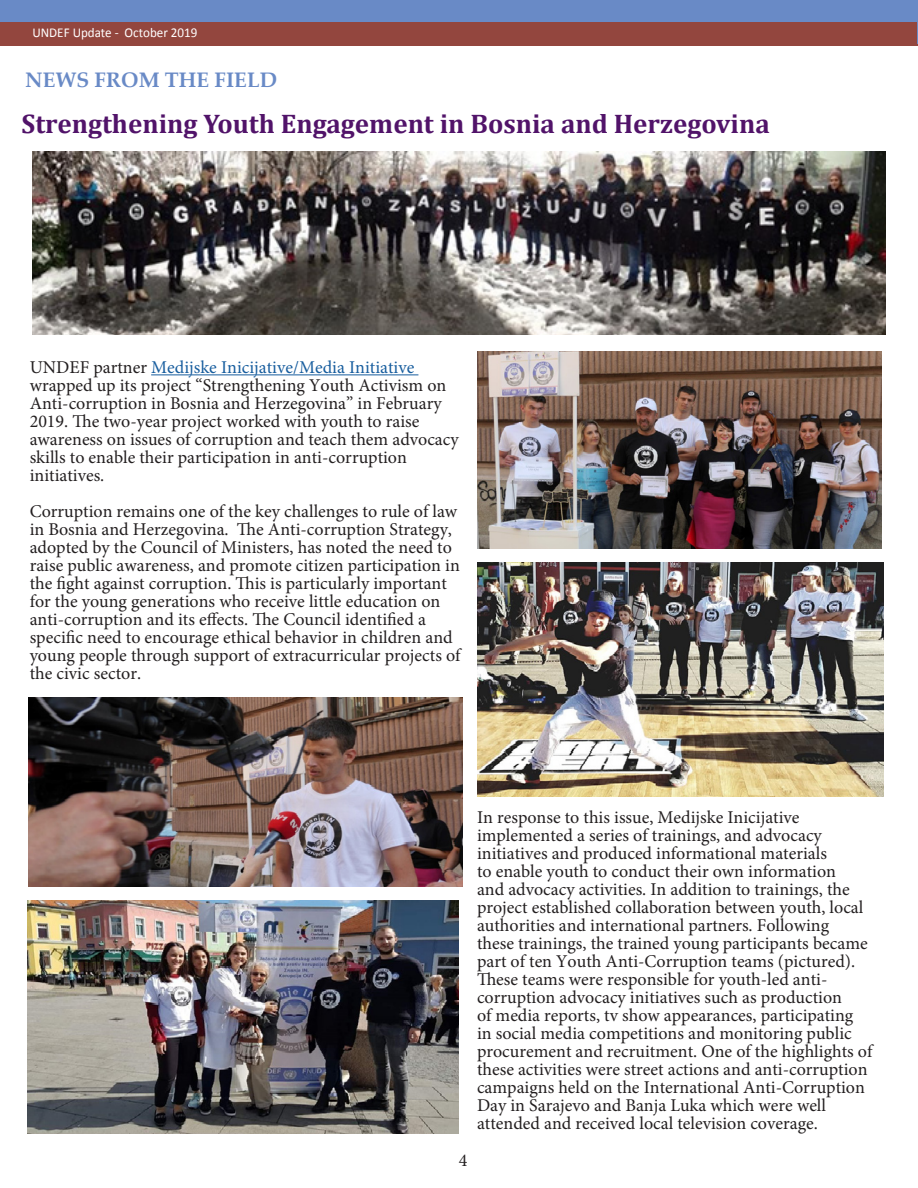
<style>
.page{position:relative;width:918px;height:1188px;background:#fff}
.page>*{position:absolute;margin:0;border:0;box-sizing:border-box;transform-origin:0 0}
.for_chart{font:700 27px "Cambria";color:#511369}
.headline{font:700 21px "Palatino Linotype";color:#698ac6}
.t1{font:18px/18px "Minion Pro";color:#231f20}
.t2{font:13.5px "Calibri";color:#fff}
.s1{color:#175d9e}
</style>
<div class="page">
<div style="left:0;top:0;width:918px;height:44px;background:#698ac6"></div>
<div style="left:0;top:22px;width:917px;height:24px;background:#93463e"></div>
<hr style="left:151px;top:374px;width:267px;height:1px;background:#175d9e">
<img style="left:32px;top:151px;width:854px;height:184px">
<img style="left:477px;top:351px;width:405px;height:198px">
<img style="left:29px;top:698px;width:434px;height:188px">
<img style="left:477px;top:562px;width:407px;height:234px">
<img style="left:27px;top:900px;width:432px;height:234px">
<p class="t2" style="left:32px;top:24px;width:167px">UNDEF Update - October 2019</p>
<p class="headline" style="left:25px;top:65px;width:254px">NEWS FROM THE FIELD</p>
<p class="for_chart" style="left:22px;top:104px;width:750px">Strengthening Youth Engagement in Bosnia and Herzegovina</p>
<p class="t1" style="left:30px;top:358px;width:431px">UNDEF partner <span class="s1">Medijske Inicijative/Media Initiative </span>wrapped up its project “Strengthening Youth Activism on Anti-corruption in Bosnia and Herzegovina” in February 2019. The two-year project worked with youth to raise awareness on issues of corruption and teach them advocacy skills to enable their participation in anti-corruption initiatives.</p>
<p class="t1" style="left:30px;top:502px;width:432px">Corruption remains one of the key challenges to rule of law in Bosnia and Herzegovina. The Anti-corruption Strategy, adopted by the Council of Ministers, has noted the need to raise public awareness, and promote citizen participation in the fight against corruption. This is particularly important for the young generations who receive little education on anti-corruption and its effects. The Council identified a</p>
<p class="t1" style="left:30px;top:628px;width:432px">specific need to encourage ethical behavior in children and young people through support of extracurricular projects of the civic sector.</p>
<p class="t1" style="left:459px;top:1151px;width:10px">4</p>
<p class="t1" style="left:477px;top:808px;width:397px">In response to this issue, Medijske Inicijative implemented a series of trainings, and advocacy initiatives and produced informational materials<br>to enable youth to conduct their own information<br>and advocacy activities. In addition to trainings, the project established collaboration between youth, local authorities and international partners. Following<br>these trainings, the trained young participants became part of ten Youth Anti-Corruption teams (pictured).<br>These teams were responsible for youth-led anti&shy;corruption advocacy initiatives such as production<br>of media reports, tv show appearances, participating in social media competitions and monitoring public procurement and recruitment. One of the highlights of these activities were street actions and anti-corruption campaigns held on the International Anti-Corruption Day in Sarajevo and Banja Luka which were well attended and received local television coverage.</p>
</div>
